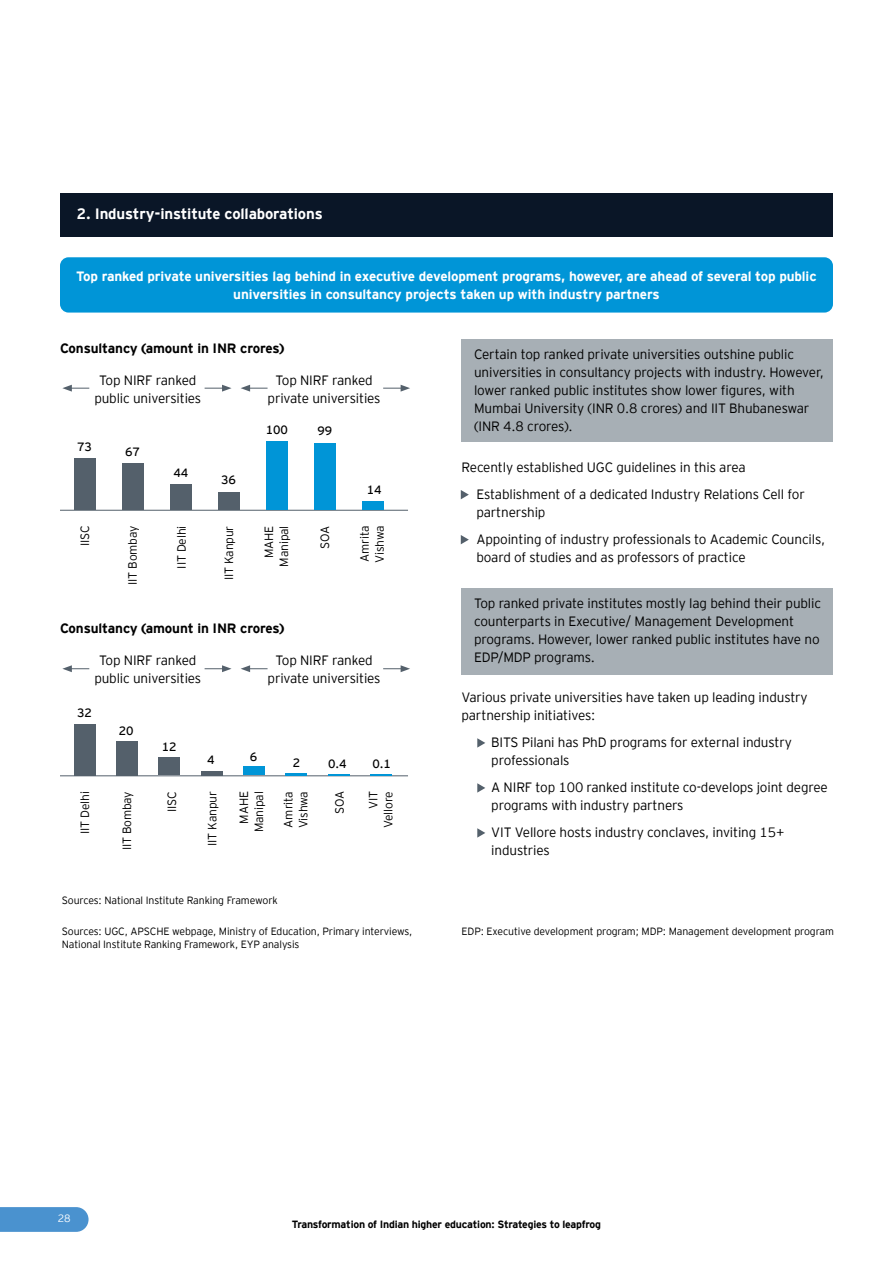
<style>
.page{position:relative;width:893px;height:1263px;background:#fff}
.page>*{position:absolute;margin:0;border:0;box-sizing:border-box;transform-origin:0 0}
.t1{font:700 15px "EY Interstate";letter-spacing:-.01em;color:#fff}
.t2{font:300 13.5px/18px "EY Interstate";letter-spacing:-.01em;color:#000}
.t3{font:700 13.5px/17.5px "EY Interstate";letter-spacing:-.01em;color:#fff;text-align:center}
.t4{font:700 13.5px "EY Interstate";letter-spacing:-.01em;color:#000}
.t5{font:300 12px/15px "EY Interstate";letter-spacing:-.01em;color:#000;text-align:right}
.t6{font:12px "EY Interstate";letter-spacing:-.01em;color:#000}
.t7{font:300 10.5px/13.6px "EY Interstate";letter-spacing:-.01em;color:#000}
.t8{font:700 10.5px "EY Interstate";letter-spacing:-.02em;color:#000}
.t9{font:300 10.5px "EY Interstate";color:#fff}
.s1{font-size:12px;color:#54606b}
</style>
<div class="page">
<svg style="left:0;top:1207px;width:89px;height:25px;background:#5196d1"></svg>
<div style="left:60px;top:193px;width:773px;height:44px;background:#0a1627"></div>
<div style="left:60px;top:257px;width:773px;height:56px;background:#0095d7;border-radius:9px"></div>
<hr style="left:60px;top:510px;width:348px;height:1px;background:#54606b">
<hr style="left:60px;top:775px;width:348px;height:1px;background:#54606b">
<svg style="left:74px;top:458px;width:21px;height:52px"></svg>
<svg style="left:74px;top:724px;width:21px;height:51px"></svg>
<svg style="left:266px;top:442px;width:22px;height:68px"></svg>
<svg style="left:243px;top:766px;width:22px;height:9px"></svg>
<svg style="left:314px;top:443px;width:22px;height:67px"></svg>
<svg style="left:286px;top:773px;width:21px;height:2px"></svg>
<svg style="left:362px;top:501px;width:22px;height:9px"></svg>
<svg style="left:328px;top:774px;width:22px;height:1px"></svg>
<svg style="left:370px;top:774px;width:22px;height:1px"></svg>
<svg style="left:122px;top:464px;width:21px;height:46px"></svg>
<svg style="left:116px;top:741px;width:22px;height:34px"></svg>
<svg style="left:170px;top:484px;width:22px;height:26px"></svg>
<svg style="left:158px;top:757px;width:22px;height:18px"></svg>
<svg style="left:218px;top:492px;width:22px;height:18px"></svg>
<svg style="left:201px;top:771px;width:22px;height:4px"></svg>
<div style="left:461px;top:339px;width:372px;height:103px;background:#a7afb5"></div>
<div style="left:461px;top:588px;width:372px;height:87px;background:#a7afb5"></div>
<svg style="left:62px;top:385px;width:27px;height:7px"></svg>
<svg style="left:62px;top:665px;width:27px;height:7px"></svg>
<svg style="left:241px;top:385px;width:27px;height:7px"></svg>
<svg style="left:241px;top:665px;width:27px;height:7px"></svg>
<svg style="left:205px;top:385px;width:27px;height:7px"></svg>
<svg style="left:205px;top:665px;width:27px;height:7px"></svg>
<svg style="left:383px;top:385px;width:27px;height:7px"></svg>
<svg style="left:383px;top:665px;width:27px;height:7px"></svg>
<p class="t1" style="left:77px;top:203px;width:247px">2. Industry-institute collaborations</p>
<p class="t3" style="left:76px;top:267px;width:742px">Top ranked private universities lag behind in executive development programs, however, are ahead of several top public universities in consultancy projects taken up with industry partners</p>
<p class="t4" style="left:60px;top:338px;width:226px">Consultancy (amount in INR crores)</p>
<p class="t2" style="left:94px;top:370px;width:108px;text-align:center">Top NIRF ranked public universities</p>
<p class="t6" style="left:77px;top:438px;width:16px">73</p>
<p class="t5" style="left:77px;top:546px;width:22px;rotate:-90deg">IISC</p>
<p class="t6" style="left:125px;top:443px;width:16px">67</p>
<p class="t5" style="left:124px;top:585px;width:61px;rotate:-90deg">IIT Bombay</p>
<p class="t6" style="left:174px;top:464px;width:16px">44</p>
<p class="t5" style="left:173px;top:568px;width:44px;rotate:-90deg">IIT Delhi</p>
<p class="t6" style="left:221px;top:471px;width:16px">36</p>
<p class="t5" style="left:221px;top:580px;width:56px;rotate:-90deg">IIT Kanpur</p>
<p class="t2" style="left:268px;top:370px;width:114px;text-align:center">Top NIRF ranked private universities</p>
<p class="t6" style="left:266px;top:422px;width:24px">100</p>
<p class="t6" style="left:317px;top:422px;width:16px">99</p>
<p class="t5" style="left:261px;top:567px;width:43px;rotate:-90deg">MAHE<br>Manipal</p>
<p class="t5" style="left:317px;top:549px;width:25px;rotate:-90deg">SOA</p>
<p class="t6" style="left:367px;top:481px;width:16px">14</p>
<p class="t5" style="left:356px;top:563px;width:39px;text-align:left;rotate:-90deg">Amrita<br>Vishwa</p>
<p class="t4" style="left:60px;top:619px;width:226px">Consultancy (amount in INR crores)</p>
<p class="t2" style="left:94px;top:650px;width:108px;text-align:center">Top NIRF ranked public universities</p>
<p class="t6" style="left:77px;top:705px;width:16px">32</p>
<p class="t6" style="left:119px;top:722px;width:16px">20</p>
<p class="t6" style="left:162px;top:738px;width:16px">12</p>
<p class="t6" style="left:207px;top:751px;width:9px">4</p>
<p class="t6" style="left:250px;top:748px;width:9px">6</p>
<p class="t2" style="left:268px;top:650px;width:114px;text-align:center">Top NIRF ranked private universities</p>
<p class="t6" style="left:293px;top:754px;width:9px">2</p>
<p class="t6" style="left:328px;top:755px;width:20px">0.4</p>
<p class="t6" style="left:372px;top:755px;width:20px">0.1</p>
<p class="t5" style="left:77px;top:834px;width:44px;rotate:-90deg">IIT Delhi</p>
<p class="t5" style="left:119px;top:850px;width:61px;rotate:-90deg">IIT Bombay</p>
<p class="t5" style="left:164px;top:812px;width:22px;rotate:-90deg">IISC</p>
<p class="t5" style="left:204px;top:846px;width:56px;rotate:-90deg">IIT Kanpur</p>
<p class="t5" style="left:236px;top:832px;width:43px;rotate:-90deg">MAHE<br>Manipal</p>
<p class="t5" style="left:280px;top:828px;width:39px;text-align:left;rotate:-90deg">Amrita<br>Vishwa</p>
<p class="t5" style="left:365px;top:828px;width:38px;rotate:-90deg">VIT<br>Vellore</p>
<p class="t5" style="left:331px;top:814px;width:25px;rotate:-90deg">SOA</p>
<p class="t2" style="left:474px;top:344px;width:351px">Certain top ranked private universities outshine public universities in consultancy projects with industry. However, lower ranked public institutes show lower figures, with Mumbai University (INR 0.8 crores) and IIT Bhubaneswar (INR 4.8 crores).</p>
<p class="t2" style="left:461px;top:457px;width:286px">Recently established UGC guidelines in this area</p>
<p class="t2" style="left:476px;top:484px;width:330px;text-indent:-15px"><span class="s1">•</span> Establishment of a dedicated Industry Relations Cell for partnership</p>
<p class="t2" style="left:476px;top:529px;width:350px;text-indent:-15px"><span class="s1">•</span> Appointing of industry professionals to Academic Councils, board of studies and as professors of practice</p>
<p class="t2" style="left:474px;top:594px;width:349px">Top ranked private institutes mostly lag behind their public counterparts in Executive/ Management Development programs. However, lower ranked public institutes have no EDP/MDP programs.</p>
<p class="t2" style="left:461px;top:688px;width:348px">Various private universities have taken up leading industry partnership initiatives:</p>
<p class="t2" style="left:491px;top:733px;width:302px;text-indent:-13px"><span class="s1">•</span> BITS Pilani has PhD programs for external industry professionals</p>
<p class="t2" style="left:491px;top:778px;width:338px;text-indent:-13px"><span class="s1">•</span> A NIRF top 100 ranked institute co-develops joint degree programs with industry partners</p>
<p class="t2" style="left:491px;top:823px;width:295px;text-indent:-13px"><span class="s1">•</span> VIT Vellore hosts industry conclaves, inviting 15+ industries</p>
<p class="t7" style="left:62px;top:893px;width:217px">Sources: National Institute Ranking Framework</p>
<p class="t7" style="left:62px;top:924px;width:352px">Sources: UGC, APSCHE webpage, Ministry of Education, Primary interviews,<br>National Institute Ranking Framework, EYP analysis</p>
<p class="t7" style="left:461px;top:924px;width:374px">EDP: Executive development program; MDP: Management development program</p>
<p class="t9" style="left:58px;top:1211px;width:14px">28</p>
<p class="t8" style="left:292px;top:1216px;width:311px">Transformation of Indian higher education: Strategies to leapfrog</p>
</div>
